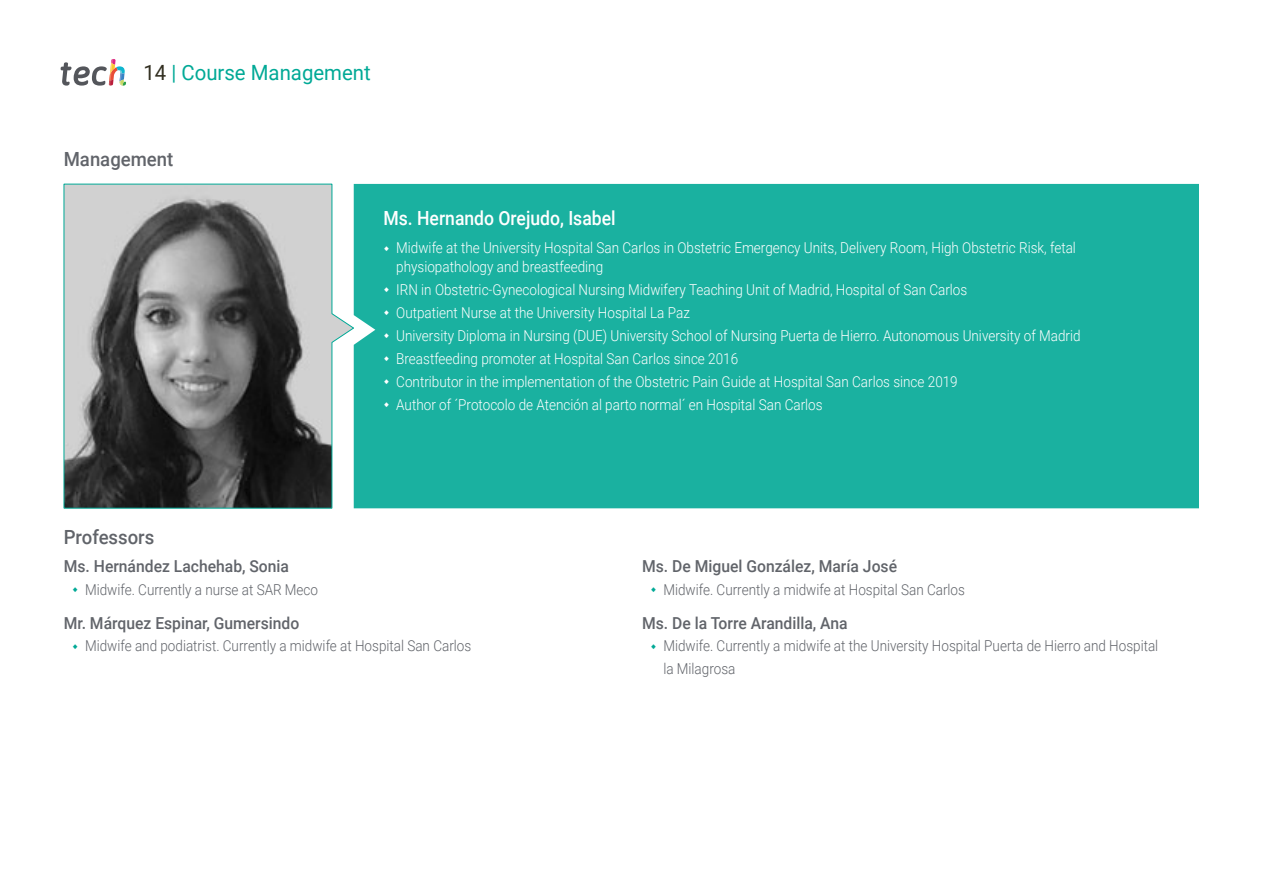
<style>
.page{position:relative;width:1263px;height:893px;background:#fff}
.page>*{position:absolute;margin:0;border:0;box-sizing:border-box;transform-origin:0 0}
.t1{font:21px "Roboto";color:#00a996}
.t2{font:500 19.5px "Roboto";color:#fff;scale:.9 1}
.t3{font:500 19.5px "Roboto";color:#61646a;scale:.95 1}
.t4{font:500 16.5px "Roboto";color:#61646a;scale:.95 1}
.t5{font:300 15px/23px "Roboto";color:#fff;scale:.9 1}
.t6{font:300 15px/22.5px "Roboto";color:#61646a;scale:.9 1}
.s1{color:#312e20}
</style>
<div class="page">
<svg style="left:61px;top:59px;width:65px;height:27px"></svg>
<div style="left:354px;top:184px;width:845px;height:324px;background:#1ab1a0"></div>
<svg style="left:64px;top:184px;width:290px;height:324px;background:#7d7f7f"></svg>
<svg style="left:384px;top:246px;width:5px;height:5px"></svg>
<svg style="left:384px;top:287px;width:5px;height:5px"></svg>
<svg style="left:384px;top:310px;width:5px;height:5px"></svg>
<svg style="left:384px;top:333px;width:5px;height:5px"></svg>
<svg style="left:384px;top:356px;width:5px;height:5px"></svg>
<svg style="left:384px;top:379px;width:5px;height:5px"></svg>
<svg style="left:384px;top:402px;width:5px;height:5px"></svg>
<h1 class="t1" style="left:144px;top:57px;width:229px"><span class="s1">14</span> | Course Management</h1>
<h2 class="t3" style="left:64px;top:145px;width:117px">Management</h2>
<h2 class="t2" style="left:383px;top:205px;width:259px">Ms. Hernando Orejudo, Isabel</h2>
<p class="t5" style="left:396px;top:238px;width:757px;line-height:18.8px">Midwife at the University Hospital San Carlos in Obstetric Emergency Units, Delivery Room, High Obstetric Risk, fetal physiopathology and breastfeeding</p>
<p class="t5" style="left:396px;top:278px;width:762px">IRN in Obstetric-Gynecological Nursing Midwifery Teaching Unit of Madrid, Hospital of San Carlos<br>Outpatient Nurse at the University Hospital La Paz<br>University Diploma in Nursing (DUE) University School of Nursing Puerta de Hierro. Autonomous University of Madrid Breastfeeding promoter at Hospital San Carlos since 2016<br>Contributor in the implementation of the Obstetric Pain Guide at Hospital San Carlos since 2019<br>Author of ´Protocolo de Atención al parto normal´ en Hospital San Carlos</p>
<h2 class="t3" style="left:64px;top:524px;width:97px">Professors</h2>
<p class="t4" style="left:64px;top:555px;width:239px">Ms. Hernández Lachehab, Sonia</p>
<p class="t6" style="left:85px;top:578px;width:260px">Midwife. Currently a nurse at SAR Meco</p>
<p class="t4" style="left:64px;top:612px;width:249px">Mr. Márquez Espinar, Gumersindo</p>
<p class="t6" style="left:85px;top:634px;width:431px">Midwife and podiatrist. Currently a midwife at Hospital San Carlos</p>
<p class="t4" style="left:642px;top:555px;width:270px">Ms. De Miguel González, María José</p>
<p class="t6" style="left:663px;top:578px;width:337px">Midwife. Currently a midwife at Hospital San Carlos</p>
<p class="t4" style="left:642px;top:612px;width:218px">Ms. De la Torre Arandilla, Ana</p>
<p class="t6" style="left:663px;top:634px;width:551px">Midwife. Currently a midwife at the University Hospital Puerta de Hierro and Hospital la Milagrosa</p>
</div>
